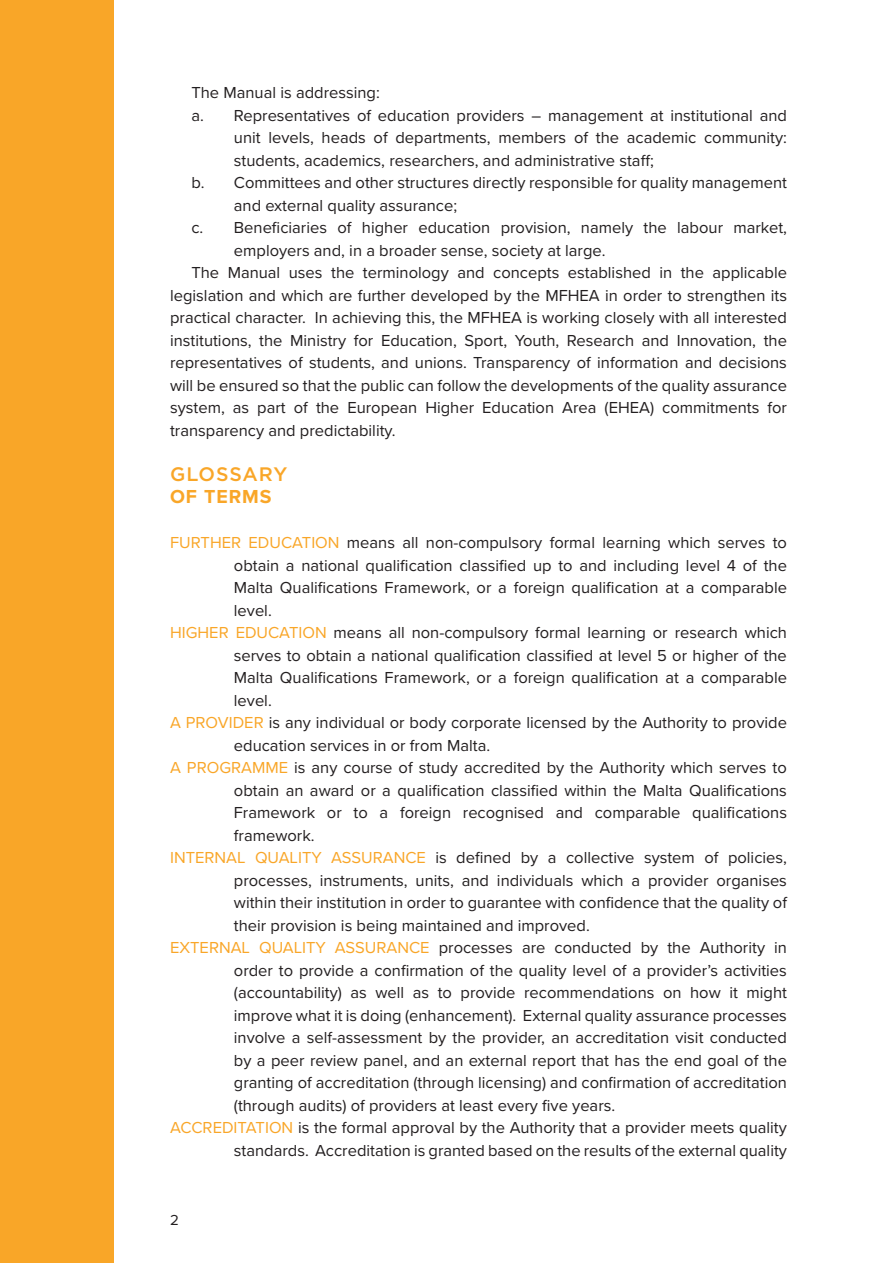
<style>
.page{position:relative;width:894px;height:1263px;background:#fff}
.page>*{position:absolute;margin:0;border:0;box-sizing:border-box;transform-origin:0 0}
.Heading_2{font:500 19.5px "Gotham";letter-spacing:.04em;color:#f9a628}
.Heading_2-2{font:700 19.5px "Proxima Nova";letter-spacing:.05em;color:#f9a628}
.Heading_2-3{font:16.5px/22.5px "Proxima Nova";color:#231f20;text-align:justify}
.List_Paragraph{font:16.5px/22.5px "Proxima Nova";color:#231f20}
.t1{font:15px "Proxima Nova";color:#231f20}
.s1{color:#f9a628}
</style>
<div class="page">
<div style="left:0;top:0;width:114px;height:1263px;background:#f9a628"></div>
<p class="Heading_2-3" style="left:191px;top:81px;width:190px">The Manual is addressing:</p>
<p class="List_Paragraph" style="left:234px;top:103px;width:554px;text-align:justify;text-indent:-43px">a. Representatives of education providers – management at institutional and unit levels, heads of departments, members of the academic community: students, academics, researchers, and administrative staff;</p>
<p class="List_Paragraph" style="left:234px;top:171px;width:554px;text-indent:-43px">b. Committees and other structures directly responsible for quality management and external quality assurance;</p>
<p class="List_Paragraph" style="left:234px;top:216px;width:554px;text-indent:-43px">c. Beneficiaries of higher education provision, namely the labour market, employers and, in a broader sense, society at large.</p>
<p class="Heading_2-3" style="left:170px;top:261px;width:618px;text-indent:21px">The Manual uses the terminology and concepts established in the applicable legislation and which are further developed by the MFHEA in order to strengthen its practical character. In achieving this, the MFHEA is working closely with all interested institutions, the Ministry for Education, Sport, Youth, Research and Innovation, the representatives of students, and unions. Transparency of information and decisions will be ensured so that the public can follow the developments of the quality assurance system, as part of the European Higher Education Area (EHEA) commitments for transparency and predictability.</p>
<p class="Heading_2" style="left:170px;top:461px;width:119px">GLOSSARY</p>
<p class="Heading_2-2" style="left:170px;top:485px;width:103px">OF TERMS</p>
<p class="Heading_2-3" style="left:234px;top:531px;width:554px;text-indent:-64px"><span class="s1">FURTHER EDUCATION</span> means all non-compulsory formal learning which serves to obtain a national qualification classified up to and including level 4 of the Malta Qualifications Framework, or a foreign qualification at a comparable level.</p>
<p class="Heading_2-3" style="left:234px;top:621px;width:554px;text-indent:-64px"><span class="s1">HIGHER EDUCATION</span> means all non-compulsory formal learning or research which serves to obtain a national qualification classified at level 5 or higher of the Malta Qualifications Framework, or a foreign qualification at a comparable level.</p>
<p class="Heading_2-3" style="left:234px;top:711px;width:554px;text-indent:-64px"><span class="s1">A PROVIDER</span> is any individual or body corporate licensed by the Authority to provide education services in or from Malta.</p>
<p class="Heading_2-3" style="left:234px;top:756px;width:554px;text-indent:-64px"><span class="s1">A PROGRAMME</span> is any course of study accredited by the Authority which serves to obtain an award or a qualification classified within the Malta Qualifications Framework or to a foreign recognised and comparable qualifications framework.</p>
<p class="Heading_2-3" style="left:234px;top:846px;width:554px;text-indent:-64px"><span class="s1">INTERNAL QUALITY ASSURANCE</span> is defined by a collective system of policies, processes, instruments, units, and individuals which a provider organises within their institution in order to guarantee with confidence that the quality of their provision is being maintained and improved.</p>
<p class="Heading_2-3" style="left:234px;top:936px;width:554px;text-indent:-64px"><span class="s1">EXTERNAL QUALITY ASSURANCE</span> processes are conducted by the Authority in order to provide a confirmation of the quality level of a provider’s activities (accountability) as well as to provide recommendations on how it might improve what it is doing (enhancement). External quality assurance processes involve a self-assessment by the provider, an accreditation visit conducted by a peer review panel, and an external report that has the end goal of the granting of accreditation (through licensing) and confirmation of accreditation (through audits) of providers at least every five years.</p>
<p class="Heading_2-3" style="left:170px;top:1116px;width:618px;text-align:right"><span class="s1">ACCREDITATION</span> is the formal approval by the Authority that a provider meets quality standards. Accreditation is granted based on the results of the external quality</p>
<p class="t1" style="left:170px;top:1208px;width:10px">2</p>
</div>
